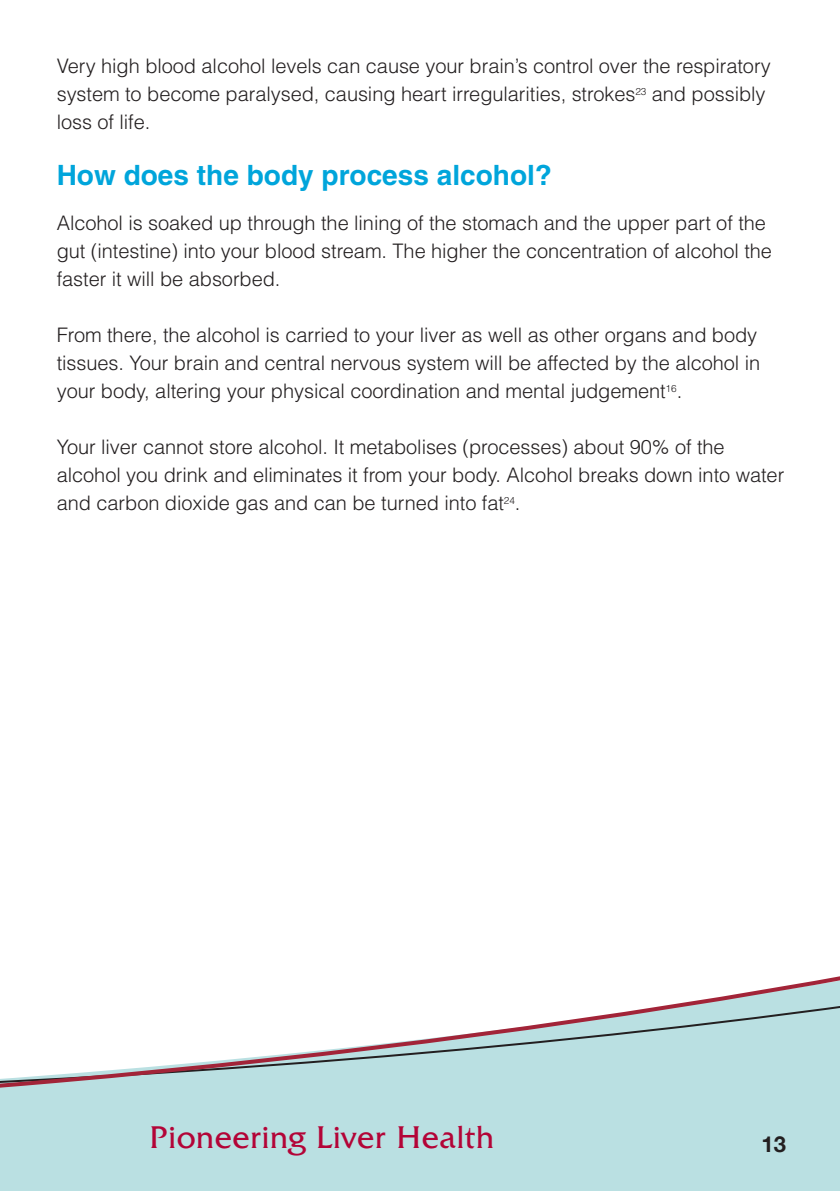
<style>
.page{position:relative;width:840px;height:1191px;background:#fff}
.page>*{position:absolute;margin:0;border:0;box-sizing:border-box;transform-origin:0 0}
.t1{font:34px "Friz Quadrata";color:#a32638}
.t2{font:32px "Friz Quadrata IT Cby BT";letter-spacing:.015em;color:#b30437}
.t3{font:700 28px "Helvetica";color:#00a5db}
.t4{font:700 22px "Helvetica Neue";color:#231f20}
.t5{font:300 20px/28px "Helvetica";letter-spacing:-.005em;color:#231f20}
</style>
<div class="page">
<div style="left:0;top:1120px;width:839px;height:71px;background:#bae0e2"></div>
<svg style="left:0;top:976px;width:839px;height:144px"></svg>
<p class="t5" style="left:57px;top:51px;width:715px">Very high blood alcohol levels can cause your brain’s control over the respiratory system to become paralysed, causing heart irregularities, strokes<sup>23</sup> and possibly loss of life.</p>
<p class="t3" style="left:57px;top:158px;width:496px">How does the body process alcohol?</p>
<p class="t5" style="left:57px;top:208px;width:716px">Alcohol is soaked up through the lining of the stomach and the upper part of the gut (intestine) into your blood stream. The higher the concentration of alcohol the faster it will be absorbed.</p>
<p class="t5" style="left:57px;top:320px;width:704px">From there, the alcohol is carried to your liver as well as other organs and body tissues. Your brain and central nervous system will be affected by the alcohol in your body, altering your physical coordination and mental judgement<sup>16</sup>.</p>
<p class="t5" style="left:57px;top:432px;width:728px">Your liver cannot store alcohol. It metabolises (processes) about 90% of the alcohol you drink and eliminates it from your body. Alcohol breaks down into water and carbon dioxide gas and can be turned into fat<sup>24</sup>.</p>
<p class="t1" style="left:150px;top:1118px;width:344px">Pioneering Liver Health</p>
<p class="t2" style="left:149px;top:1117px;width:346px">Pioneering Liver Health</p>
<p class="t4" style="left:761px;top:1130px;width:26px">13</p>
</div>
